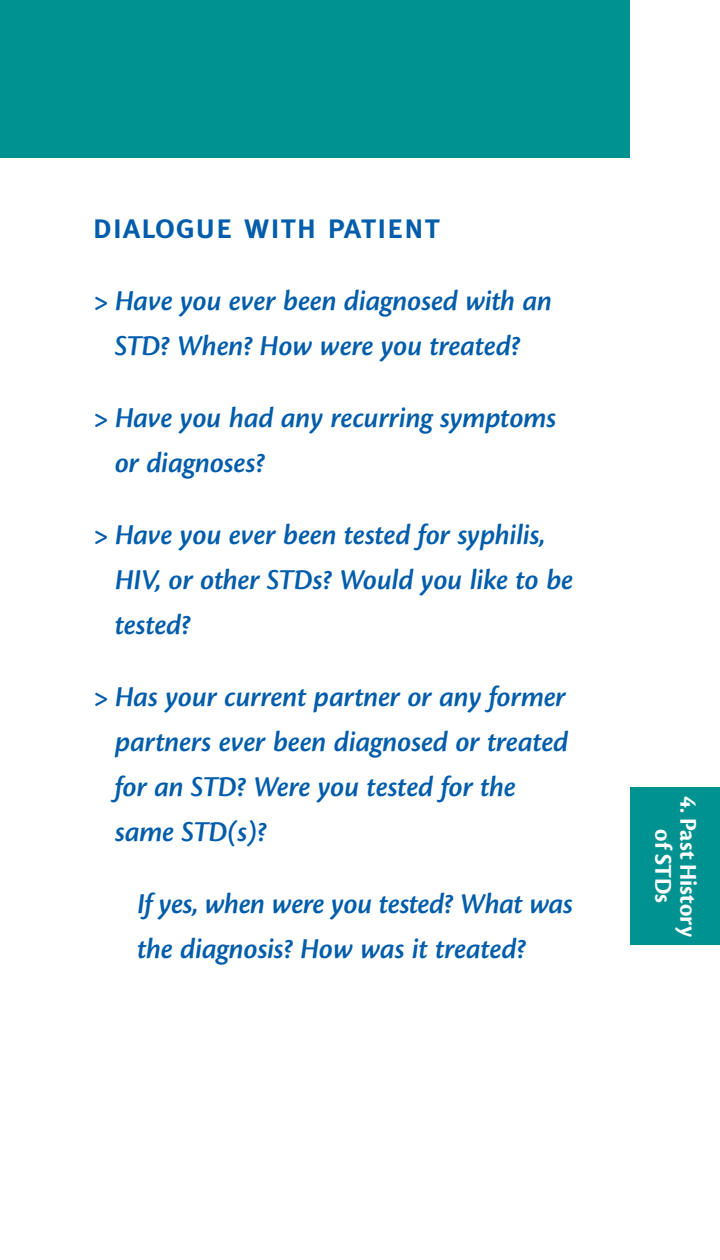
<style>
.page{position:relative;width:720px;height:1260px;background:#fff}
.page>*{position:absolute;margin:0;border:0;box-sizing:border-box;transform-origin:0 0}
.t1{font:35px "Meta Plus Medium Caps";color:#015dab}
.t2{font:30px/45px "Cronos Pro Semibold Disp It";color:#015dab}
.t3{font:25px/25px "Cronos Pro Bold Disp";color:#fff;text-align:center}
</style>
<div class="page">
<div style="left:0;top:0;width:630px;height:158px;background:#009290"></div>
<div style="left:630px;top:788px;width:90px;height:157px;background:#009290"></div>
<p class="t1" style="left:92px;top:206px;width:349px">dialogue with patient</p>
<p class="t2" style="left:92px;top:281px;width:461px;text-align:center">&gt; Have you ever been diagnosed with an<br>STD? When? How were you treated?</p>
<p class="t2" style="left:115px;top:398px;width:443px;text-indent:-22px">&gt; Have you had any recurring symptoms or diagnoses?</p>
<p class="t2" style="left:115px;top:515px;width:460px;text-indent:-22px">&gt; Have you ever been tested for syphilis,<br>HIV, or other STDs? Would you like to be tested?</p>
<p class="t2" style="left:115px;top:677px;width:455px;text-indent:-22px">&gt; Has your current partner or any former partners ever been diagnosed or treated for an STD? Were you tested for the same STD(s)?</p>
<p class="t2" style="left:138px;top:884px;width:437px">If yes, when were you tested? What was the diagnosis? How was it treated?</p>
<p class="t3" style="left:699px;top:796px;width:142px;rotate:90deg">4. Past History of STDs</p>
</div>
